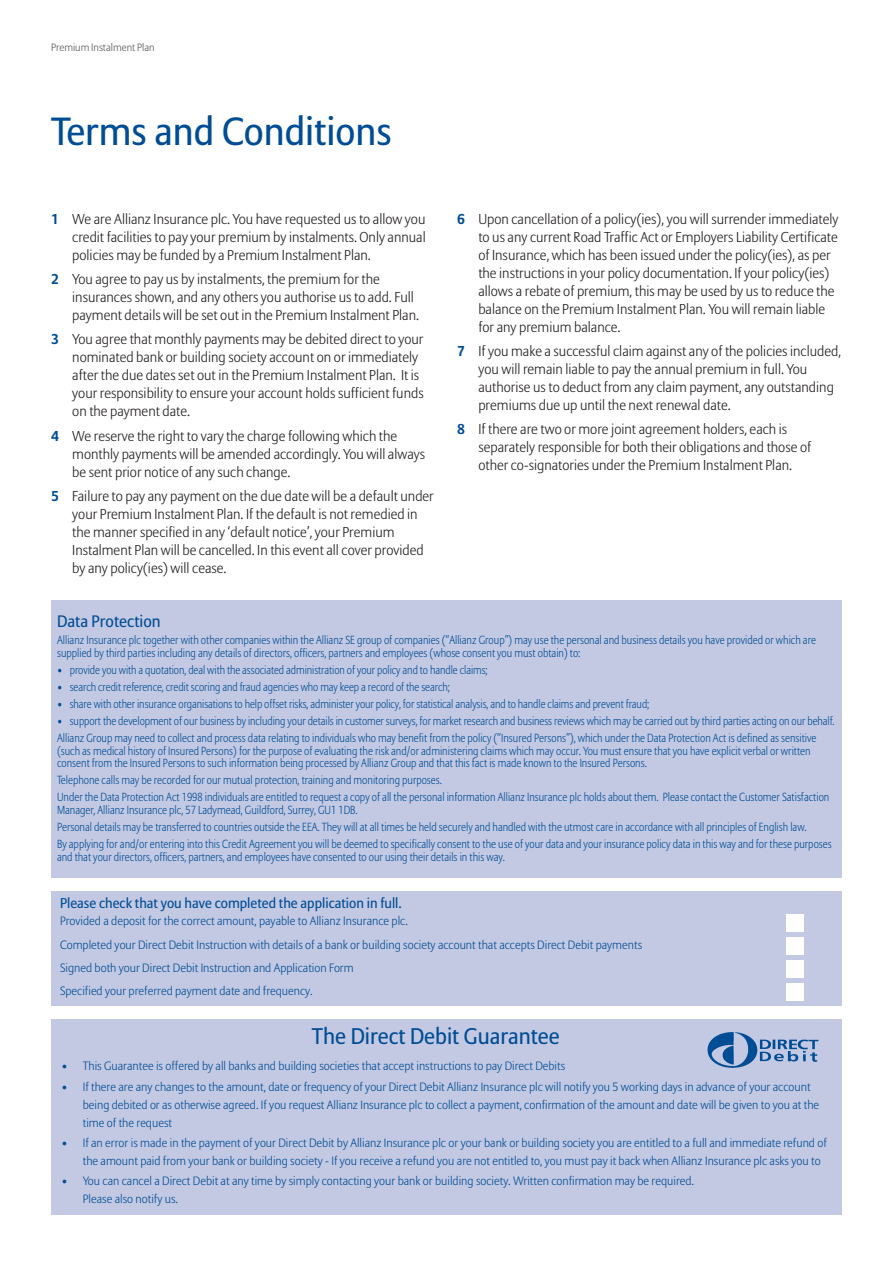
<style>
.page{position:relative;width:893px;height:1263px;background:#fff}
.page>*{position:absolute;margin:0;border:0;box-sizing:border-box;transform-origin:0 0}
.t1{font:39px "Allianz Sans";color:#014d95}
.t2{font:22.5px "Allianz Sans";color:#014d95}
.t3{font:16.5px "Allianz Sans";color:#014d95}
.t4{font:300 14.25px/18px "Allianz Sans";color:#231f20}
.t5{font:14.1px "Allianz Sans";color:#014d95}
.t6{font:300 12px/18px "Allianz Sans";color:#014d95}
.t7{font:300 11.7px/17px "Allianz Sans";color:#014d95;scale:.9 1}
.t8{font:300 11.7px/17px "Allianz Sans";color:#014d95;scale:.89 1}
.t9{font:300 10.5px "Allianz Sans";color:#57585a}
.s1{font-weight:700;color:#014d95}
</style>
<div class="page">
<div style="left:51px;top:1019px;width:791px;height:196px;background:#c3c9e2"></div>
<img style="left:707px;top:1032px;width:112px;height:36px">
<div style="left:51px;top:891px;width:791px;height:115px;background:#c3c9e2"></div>
<div style="left:787px;top:984px;width:17px;height:17px;background:#fff"></div>
<div style="left:787px;top:961px;width:17px;height:17px;background:#fff"></div>
<div style="left:787px;top:937px;width:17px;height:17px;background:#fff"></div>
<div style="left:787px;top:914px;width:17px;height:17px;background:#fff"></div>
<div style="left:51px;top:600px;width:791px;height:277px;background:#c3c9e2"></div>
<p class="t9" style="left:51px;top:43px;width:105px">Premium Instalment Plan</p>
<h1 class="t1" style="left:51px;top:115px;width:342px">Terms and Conditions</h1>
<p class="t4" style="left:72px;top:211px;width:355px;text-align:justify;text-indent:-21px"><span class="s1">1</span> We are Allianz Insurance plc. You have requested us to allow you credit facilities to pay your premium by instalments. Only annual policies may be funded by a Premium Instalment Plan.</p>
<p class="t4" style="left:72px;top:271px;width:348px;text-indent:-21px"><span class="s1">2</span> You agree to pay us by instalments, the premium for the insurances shown, and any others you authorise us to add. Full payment details will be set out in the Premium Instalment Plan.</p>
<p class="t4" style="left:72px;top:332px;width:353px;text-indent:-21px"><span class="s1">3</span> You agree that monthly payments may be debited direct to your nominated bank or building society account on or immediately after the due dates set out in the Premium Instalment Plan. It is your responsibility to ensure your account holds sufficient funds on the payment date.</p>
<p class="t4" style="left:72px;top:428px;width:354px;text-indent:-21px"><span class="s1">4</span> We reserve the right to vary the charge following which the monthly payments will be amended accordingly. You will always be sent prior notice of any such change.</p>
<p class="t4" style="left:72px;top:488px;width:363px;text-indent:-21px"><span class="s1">5</span> Failure to pay any payment on the due date will be a default under your Premium Instalment Plan. If the default is not remedied in the manner specified in any ‘default notice’, your Premium Instalment Plan will be cancelled. In this event all cover provided by any policy(ies) will cease.</p>
<p class="t4" style="left:478px;top:211px;width:362px;text-indent:-21px"><span class="s1">6</span> Upon cancellation of a policy(ies), you will surrender immediately to us any current Road Traffic Act or Employers Liability Certificate of Insurance, which has been issued under the policy(ies), as per the instructions in your policy documentation. If your policy(ies) allows a rebate of premium, this may be used by us to reduce the balance on the Premium Instalment Plan. You will remain liable for any premium balance.</p>
<p class="t4" style="left:478px;top:343px;width:364px;text-indent:-21px"><span class="s1">7</span> If you make a successful claim against any of the policies included, you will remain liable to pay the annual premium in full. You authorise us to deduct from any claim payment, any outstanding premiums due up until the next renewal date.</p>
<p class="t4" style="left:478px;top:422px;width:334px;text-indent:-21px"><span class="s1">8</span> If there are two or more joint agreement holders, each is separately responsible for both their obligations and those of other co-signatories under the Premium Instalment Plan.</p>
<p class="t3" style="left:57px;top:614px;width:105px">Data Protection</p>
<p class="t7" style="left:57px;top:634px;width:845px;line-height:12.8px">Allianz Insurance plc together with other companies within the Allianz SE group of companies (“Allianz Group”) may use the personal and business details you have provided or which are supplied by third parties including any details of directors, officers, partners and employees (whose consent you must obtain) to:</p>
<p class="t8" style="left:57px;top:662px;width:485px">• provide you with a quotation, deal with the associated administration of your policy and to handle claims;</p>
<p class="t8" style="left:57px;top:679px;width:443px">• search credit reference, credit scoring and fraud agencies who may keep a record of the search;</p>
<p class="t8" style="left:57px;top:696px;width:667px">• share with other insurance organisations to help offset risks, administer your policy, for statistical analysis, and to handle claims and prevent fraud;</p>
<p class="t8" style="left:57px;top:713px;width:875px">• support the development of our business by including your details in customer surveys, for market research and business reviews which may be carried out by third parties acting on our behalf.<br>Allianz Group may need to collect and process data relating to individuals who may benefit from the policy (“Insured Persons”), which under the Data Protection Act is defined as sensitive</p>
<p class="t7" style="left:57px;top:745px;width:839px;line-height:12.8px">(such as medical history of Insured Persons) for the purpose of evaluating the risk and/or administering claims which may occur. You must ensure that you have explicit verbal or written consent from the Insured Persons to such information being processed by Allianz Group and that this fact is made known to the Insured Persons.</p>
<p class="t7" style="left:57px;top:773px;width:860px">Telephone calls may be recorded for our mutual protection, training and monitoring purposes.<br>Under the Data Protection Act 1998 individuals are entitled to request a copy of all the personal information Allianz Insurance plc holds about them. Please contact the Customer Satisfaction</p>
<p class="t7" style="left:57px;top:802px;width:862px">Manager, Allianz Insurance plc, 57 Ladymead, Guildford, Surrey, GU1 1DB.<br>Personal details may be transferred to countries outside the EEA. They will at all times be held securely and handled with the utmost care in accordance with all principles of English law.<br>By applying for and/or entering into this Credit Agreement you will be deemed to specifically consent to the use of your data and your insurance policy data in this way and for these purposes</p>
<p class="t7" style="left:57px;top:849px;width:499px">and that your directors, officers, partners, and employees have consented to our using their details in this way.</p>
<p class="t5" style="left:60px;top:898px;width:343px">Please check that you have completed the application in full.</p>
<p class="t6" style="left:60px;top:911px;width:584px;line-height:23.1px">Provided a deposit for the correct amount, payable to Allianz Insurance plc.<br>Completed your Direct Debit Instruction with details of a bank or building society account that accepts Direct Debit payments Signed both your Direct Debit Instruction and Application Form<br>Specified your preferred payment date and frequency.</p>
<h2 class="t2" style="left:312px;top:1027px;width:249px">The Direct Debit Guarantee</h2>
<p class="t6" style="left:62px;top:1058px;width:505px">• This Guarantee is offered by all banks and building societies that accept instructions to pay Direct Debits</p>
<p class="t6" style="left:83px;top:1078px;width:738px;text-indent:-21px">• If there are any changes to the amount, date or frequency of your Direct Debit Allianz Insurance plc will notify you 5 working days in advance of your account being debited or as otherwise agreed. If you request Allianz Insurance plc to collect a payment, confirmation of the amount and date will be given to you at the time of the request</p>
<p class="t6" style="left:83px;top:1134px;width:746px;text-indent:-21px">• If an error is made in the payment of your Direct Debit by Allianz Insurance plc or your bank or building society you are entitled to a full and immediate refund of the amount paid from your bank or building society - If you receive a refund you are not entitled to, you must pay it back when Allianz Insurance plc asks you to</p>
<p class="t6" style="left:83px;top:1172px;width:613px;text-indent:-21px">• You can cancel a Direct Debit at any time by simply contacting your bank or building society. Written confirmation may be required.<br>Please also notify us.</p>
</div>
